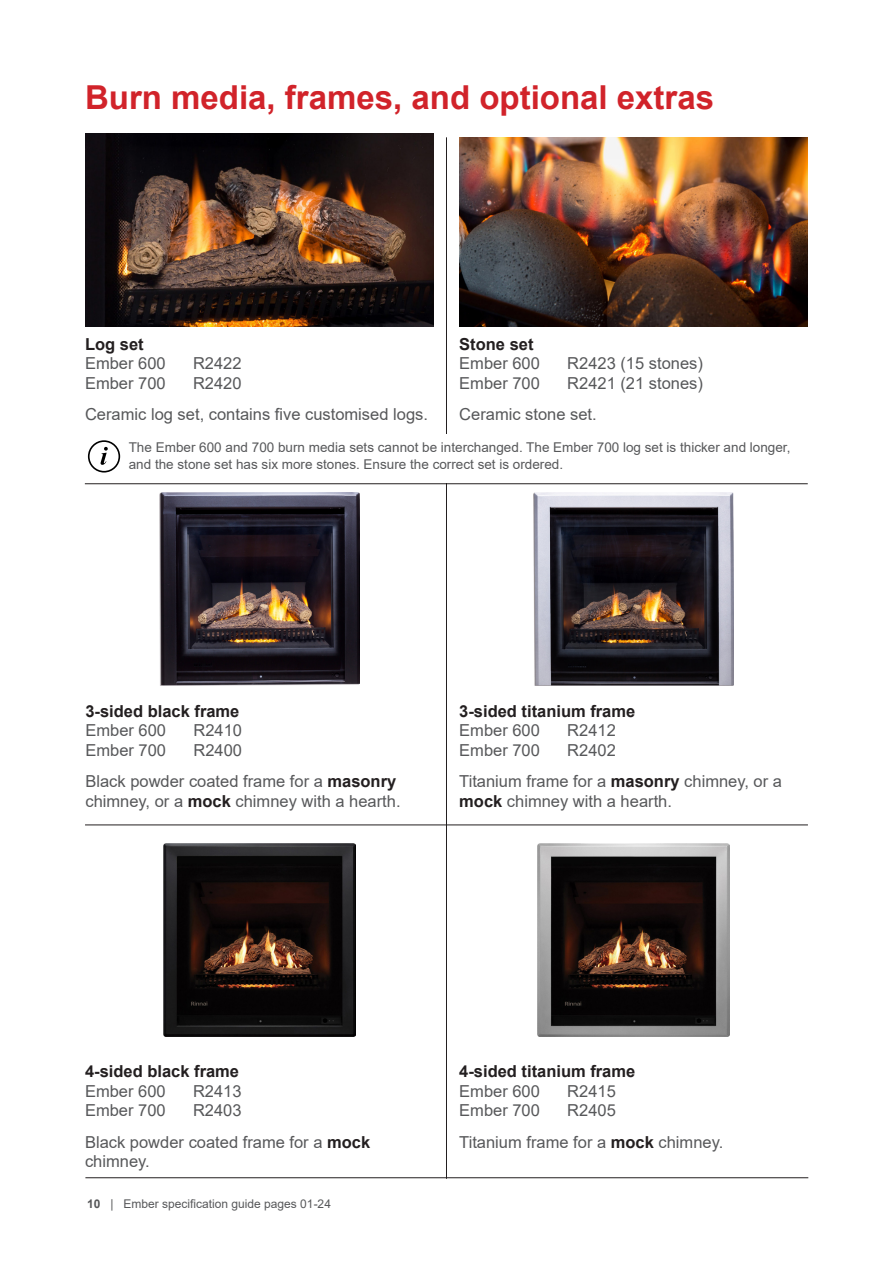
<style>
.page{position:relative;width:893px;height:1263px;background:#fff}
.page>*{position:absolute;margin:0;border:0;box-sizing:border-box;transform-origin:0 0}
.t1{font:700 33px "Arial";color:#d1232a}
.t2{font:16.5px/19.5px "Arial";color:#57585a}
.t3{font:700 16.5px "Arial";color:#231f20}
.t4{font:13.5px/16.5px "Arial";color:#57585a}
.t5{font:12px "Arial";color:#57585a}
.s1{font-weight:700;color:#231f20}
.s2{font-weight:700}
</style>
<div class="page">
<img style="left:85px;top:134px;width:349px;height:193px">
<img style="left:459px;top:137px;width:349px;height:190px">
<img style="left:159px;top:493px;width:200px;height:192px">
<hr style="left:446px;top:137px;width:1px;height:1042px;background:#231f20">
<img style="left:534px;top:493px;width:200px;height:192px">
<img style="left:163px;top:844px;width:192px;height:193px">
<img style="left:537px;top:844px;width:193px;height:193px">
<hr style="left:85px;top:483px;width:723px;height:1px;background:#231f20">
<div style="left:85px;top:434px;width:723px;height:48px;background:#fff"></div>
<svg style="left:88px;top:440px;width:32px;height:32px"></svg>
<hr style="left:85px;top:825px;width:723px;height:1px;background:#231f20">
<hr style="left:85px;top:1177px;width:723px;height:1px;background:#231f20">
<p class="t1" style="left:85px;top:74px;width:631px">Burn media, frames, and optional extras</p>
<p class="t3" style="left:85px;top:332px;width:60px">Log set</p>
<p class="t2" style="left:85px;top:354px;width:82px">Ember 600</p>
<p class="t2" style="left:193px;top:354px;width:50px">R2422</p>
<p class="t2" style="left:85px;top:373px;width:82px">Ember 700</p>
<p class="t2" style="left:193px;top:373px;width:50px">R2420</p>
<p class="t2" style="left:85px;top:405px;width:344px">Ceramic log set, contains five customised logs.</p>
<p class="t3" style="left:459px;top:332px;width:76px">Stone set</p>
<p class="t2" style="left:459px;top:354px;width:82px">Ember 600</p>
<p class="t2" style="left:567px;top:354px;width:137px">R2423 (15 stones)</p>
<p class="t2" style="left:459px;top:373px;width:82px">Ember 700</p>
<p class="t2" style="left:567px;top:373px;width:137px">R2421 (21 stones)</p>
<p class="t2" style="left:459px;top:405px;width:139px">Ceramic stone set.</p>
<p class="t4" style="left:129px;top:439px;width:663px">The Ember 600 and 700 burn media sets cannot be interchanged. The Ember 700 log set is thicker and longer, and the stone set has six more stones. Ensure the correct set is ordered.</p>
<p class="t3" style="left:85px;top:699px;width:156px">3-sided black frame</p>
<p class="t2" style="left:85px;top:720px;width:82px">Ember 600</p>
<p class="t2" style="left:193px;top:720px;width:50px">R2410</p>
<p class="t2" style="left:85px;top:740px;width:82px">Ember 700</p>
<p class="t2" style="left:193px;top:740px;width:50px">R2400</p>
<p class="t2" style="left:85px;top:771px;width:317px">Black powder coated frame for a <span class="s1">masonry </span>chimney, or a <span class="s1">mock</span> chimney with a hearth.</p>
<p class="t3" style="left:459px;top:699px;width:178px">3-sided titanium frame</p>
<p class="t2" style="left:459px;top:720px;width:82px">Ember 600</p>
<p class="t2" style="left:567px;top:720px;width:50px">R2412</p>
<p class="t2" style="left:459px;top:740px;width:82px">Ember 700</p>
<p class="t2" style="left:567px;top:740px;width:50px">R2402</p>
<p class="t2" style="left:459px;top:771px;width:324px">Titanium frame for a <span class="s1">masonry</span> chimney, or a <span class="s1">mock</span> chimney with a hearth.</p>
<p class="t3" style="left:85px;top:1060px;width:156px">4-sided black frame</p>
<p class="t2" style="left:85px;top:1081px;width:82px">Ember 600</p>
<p class="t2" style="left:193px;top:1081px;width:50px">R2413</p>
<p class="t2" style="left:85px;top:1101px;width:82px">Ember 700</p>
<p class="t2" style="left:193px;top:1101px;width:50px">R2403</p>
<p class="t2" style="left:85px;top:1132px;width:287px">Black powder coated frame for a <span class="s1">mock </span>chimney.</p>
<p class="t5" style="left:87px;top:1195px;width:245px"><span class="s2">10</span> | Ember specification guide pages 01-24</p>
<p class="t3" style="left:459px;top:1060px;width:178px">4-sided titanium frame</p>
<p class="t2" style="left:459px;top:1081px;width:82px">Ember 600</p>
<p class="t2" style="left:567px;top:1081px;width:50px">R2415</p>
<p class="t2" style="left:459px;top:1101px;width:82px">Ember 700</p>
<p class="t2" style="left:567px;top:1101px;width:50px">R2405</p>
<p class="t2" style="left:459px;top:1132px;width:266px">Titanium frame for a <span class="s1">mock</span> chimney.</p>
</div>
